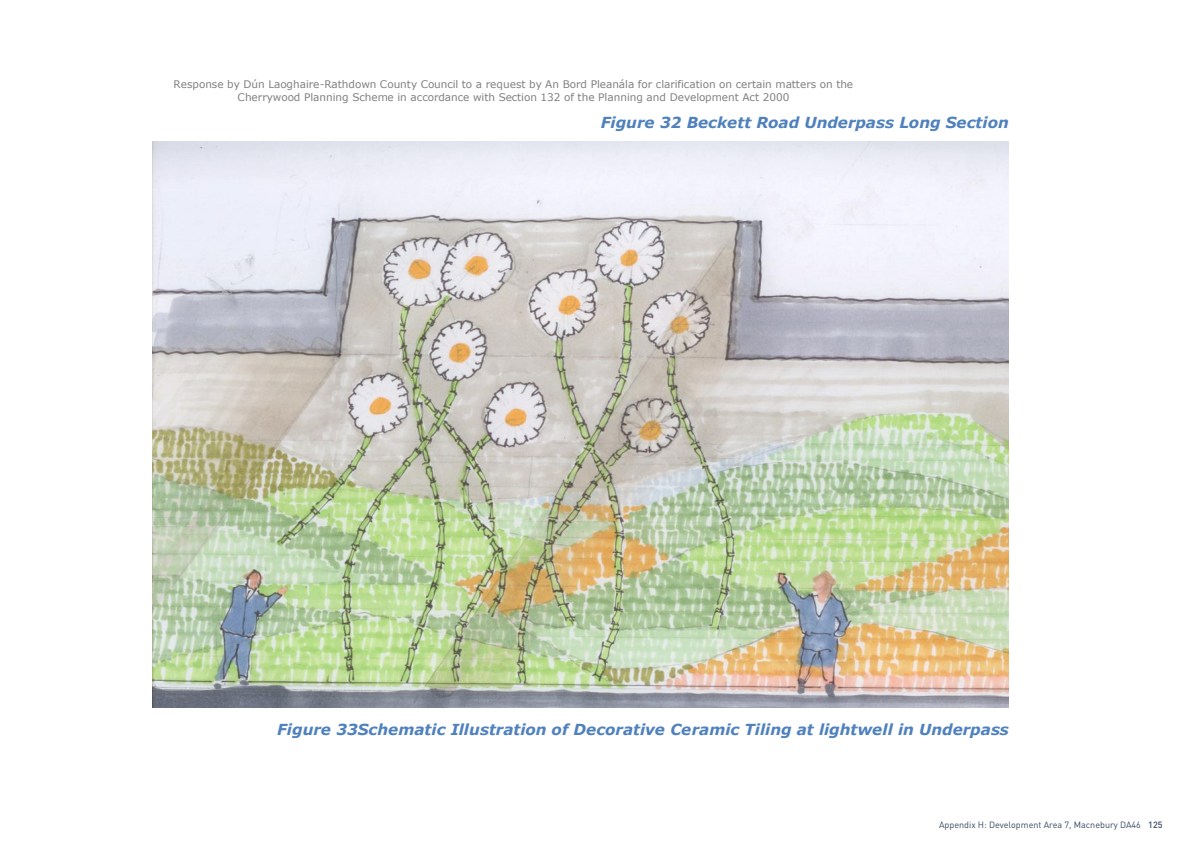
<style>
.page{position:relative;width:1191px;height:842px;background:#fff}
.page>*{position:absolute;margin:0;border:0;box-sizing:border-box;transform-origin:0 0}
.t1{font:italic 700 15.2px "Verdana";color:#4f81bd}
.t2{font:10.5px/12.7px "Verdana";color:#808080;text-align:center}
.t3{font:9px "DIN Pro";color:#374760}
.s1{font-weight:500}
</style>
<div class="page">
<img style="left:152px;top:141px;width:857px;height:567px">
<p class="t2" style="left:173px;top:78px;width:681px">Response by Dún Laoghaire-Rathdown County Council to a request by An Bord Pleanála for clarification on certain matters on the<br>Cherrywood Planning Scheme in accordance with Section 132 of the Planning and Development Act 2000</p>
<p class="t1" style="left:600px;top:112px;width:410px">Figure 32 Beckett Road Underpass Long Section</p>
<p class="t1" style="left:277px;top:719px;width:733px">Figure 33Schematic Illustration of Decorative Ceramic Tiling at lightwell in Underpass</p>
<p class="t3" style="left:939px;top:819px;width:225px">Appendix H: Development Area 7, Macnebury DA46 <span class="s1">125</span></p>
</div>
